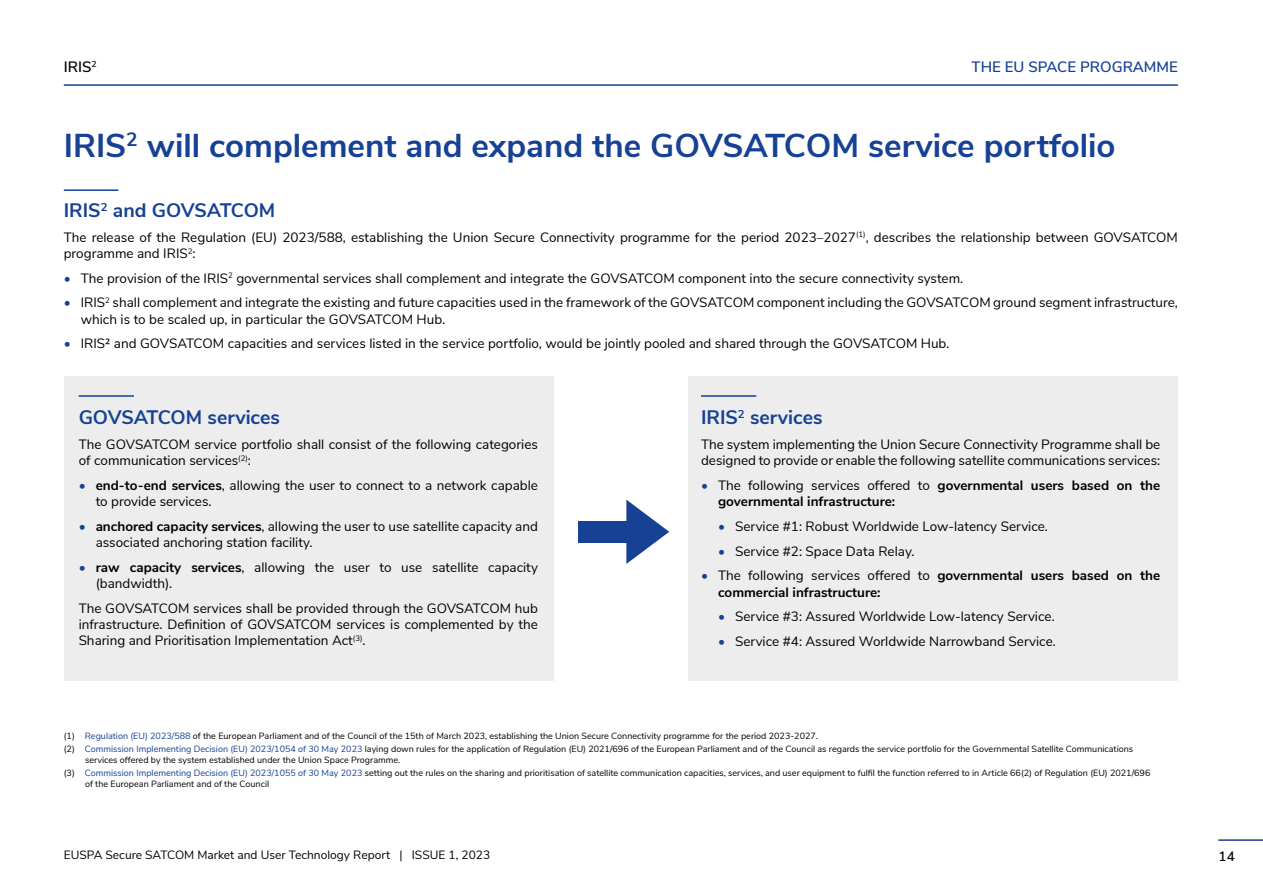
<style>
.page{position:relative;width:1263px;height:893px;background:#fff}
.page>*{position:absolute;margin:0;border:0;box-sizing:border-box;transform-origin:0 0}
.t1{font:700 33px "Nunito Sans";color:#164194}
.t2{font:700 19.5px "Nunito Sans";color:#164194}
.t3{font:600 15px "Nunito Sans";color:#164194}
.t4{font:600 15px "Nunito Sans";color:#000}
.t5{font:13.5px/16.2px "Nunito Sans";color:#000}
.t6{font:700 13.5px/16.2px "Nunito Sans";color:#000}
.t7{font:600 13.5px "Nunito Sans";color:#000}
.t8{font:12px "Nunito Sans";color:#000}
.t9{font:9px/12.9px "Nunito Sans";color:#000}
.s1{color:#164194}
.s2{font-weight:700}
.s3{font-weight:400;color:#164194}
.s4{font-weight:400}
</style>
<div class="page">
<hr style="left:1218px;top:839px;width:45px;height:2px;background:#164194">
<hr style="left:64px;top:84px;width:1114px;height:2px;background:#164194">
<div style="left:65px;top:376px;width:489px;height:304px;background:#ededed"></div>
<div style="left:689px;top:376px;width:489px;height:304px;background:#ededed"></div>
<hr style="left:64px;top:189px;width:54px;height:2px;background:#164194">
<hr style="left:79px;top:395px;width:55px;height:2px;background:#164194">
<hr style="left:701px;top:395px;width:55px;height:2px;background:#164194">
<div style="left:578px;top:521px;width:59px;height:21px;background:#164194"></div>
<svg style="left:626px;top:500px;width:43px;height:64px"></svg>
<p class="t4" style="left:64px;top:55px;width:35px">IRIS<sup>2</sup></p>
<p class="t3" style="left:971px;top:55px;width:208px">THE EU SPACE PROGRAMME</p>
<h1 class="t1" style="left:64px;top:121px;width:1053px">IRIS<sup>2</sup> will complement and expand the GOVSATCOM service portfolio</h1>
<h2 class="t2" style="left:64px;top:196px;width:213px">IRIS<sup>2</sup> and GOVSATCOM</h2>
<p class="t5" style="left:64px;top:228px;width:1116px">The release of the Regulation (EU) 2023/588, establishing the Union Secure Connectivity programme for the period 2023–2027<sup>(1)</sup>, describes the relationship between GOVSATCOM programme and IRIS<sup>2</sup>:</p>
<p class="t5" style="left:64px;top:269px;width:901px"><span class="s1">•</span> The provision of the IRIS<sup>2</sup> governmental services shall complement and integrate the GOVSATCOM component into the secure connectivity system.</p>
<p class="t5" style="left:81px;top:294px;width:1099px;text-indent:-17px"><span class="s1">•</span> IRIS<sup>2</sup> shall complement and integrate the existing and future capacities used in the framework of the GOVSATCOM component including the GOVSATCOM ground segment infrastructure, which is to be scaled up, in particular the GOVSATCOM Hub.</p>
<p class="t5" style="left:64px;top:335px;width:887px"><span class="s1">•</span> IRIS² and GOVSATCOM capacities and services listed in the service portfolio, would be jointly pooled and shared through the GOVSATCOM Hub.</p>
<h2 class="t2" style="left:79px;top:403px;width:203px">GOVSATCOM services</h2>
<p class="t5" style="left:79px;top:435px;width:461px">The GOVSATCOM service portfolio shall consist of the following categories of communication services<sup>(2)</sup>:</p>
<p class="t5" style="left:96px;top:476px;width:444px;text-indent:-17px"><span class="s1">•</span> <span class="s2">end-to-end services</span>, allowing the user to connect to a network capable to provide services.</p>
<p class="t5" style="left:96px;top:517px;width:444px;text-indent:-17px"><span class="s1">•</span> <span class="s2">anchored capacity services</span>, allowing the user to use satellite capacity and associated anchoring station facility.</p>
<p class="t5" style="left:96px;top:558px;width:444px;text-indent:-17px"><span class="s1">•</span> <span class="s2">raw capacity services</span>, allowing the user to use satellite capacity (bandwidth).</p>
<p class="t5" style="left:79px;top:599px;width:461px;text-align:justify">The GOVSATCOM services shall be provided through the GOVSATCOM hub infrastructure. Definition of GOVSATCOM services is complemented by the Sharing and Prioritisation Implementation Act<sup>(3)</sup>.</p>
<h2 class="t2" style="left:701px;top:403px;width:123px">IRIS<sup>2</sup> services</h2>
<p class="t5" style="left:701px;top:435px;width:461px">The system implementing the Union Secure Connectivity Programme shall be designed to provide or enable the following satellite communications services:</p>
<p class="t6" style="left:718px;top:476px;width:444px;text-indent:-17px"><span class="s3">•</span> <span class="s4">The following services offered to</span> governmental users based on the governmental infrastructure:</p>
<p class="t5" style="left:718px;top:517px;width:332px"><span class="s1">•</span> Service #1: Robust Worldwide Low-latency Service.</p>
<p class="t5" style="left:718px;top:542px;width:198px"><span class="s1">•</span> Service #2: Space Data Relay.</p>
<p class="t6" style="left:718px;top:567px;width:444px;text-indent:-17px"><span class="s3">•</span> <span class="s4">The following services offered to</span> governmental users based on the commercial infrastructure:</p>
<p class="t5" style="left:718px;top:608px;width:338px"><span class="s1">•</span> Service #3: Assured Worldwide Low-latency Service.</p>
<p class="t5" style="left:718px;top:632px;width:339px"><span class="s1">•</span> Service #4: Assured Worldwide Narrowband Service.</p>
<p class="t9" style="left:64px;top:729px;width:1071px">(1) <span class="s1">Regulation (EU) 2023/588</span> of the European Parliament and of the Council of the 15th of March 2023, establishing the Union Secure Connectivity programme for the period 2023-2027.<br>(2) <span class="s1">Commission Implementing Decision (EU) 2023/1054 of 30 May 2023</span> laying down rules for the application of Regulation (EU) 2021/696 of the European Parliament and of the Council as regards the service portfolio for the Governmental Satellite Communications</p>
<p class="t9" style="left:64px;top:753px;width:1088px;text-indent:21px">services offered by the system established under the Union Space Programme.<br>(3) <span class="s1">Commission Implementing Decision (EU) 2023/1055 of 30 May 2023</span> setting out the rules on the sharing and prioritisation of satellite communication capacities, services, and user equipment to fulfil the function referred to in Article 66(2) of Regulation (EU) 2021/696</p>
<p class="t9" style="left:85px;top:777px;width:186px">of the European Parliament and of the Council</p>
<p class="t8" style="left:64px;top:846px;width:428px">EUSPA Secure SATCOM Market and User Technology Report | ISSUE 1, 2023</p>
<p class="t7" style="left:1218px;top:846px;width:18px">14</p>
</div>
